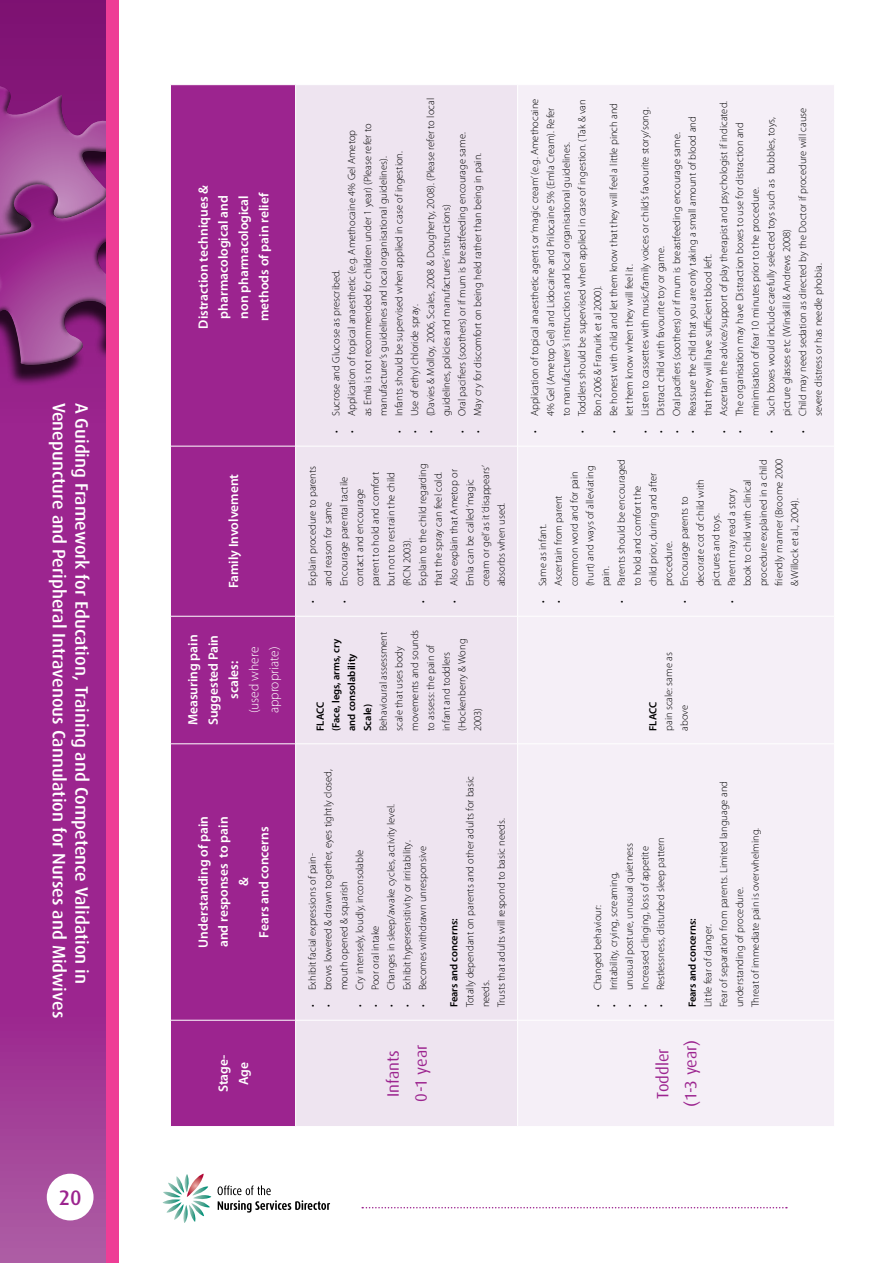
<style>
.page{position:relative;width:893px;height:1263px;background:#fff}
.page>*{position:absolute;margin:0;border:0;box-sizing:border-box;transform-origin:0 0}
.t1{font:500 21px "Dax";color:#9c248f}
.t2{font:500 18px "Dax";color:#fff}
.t3{font:16.5px/28.3px "Dax";color:#9c248f;text-align:center}
.t4{font:600 13.5px/20.2px "Myriad Pro";color:#fff;text-align:center}
.t5{font:300 13.5px/20.2px "Myriad Pro";color:#fff}
.t6{font:300 10.5px/15.8px "Myriad Pro";color:#000}
.t7{font:600 10.5px/15.8px "Myriad Pro";color:#000}
</style>
<div class="page">
<svg style="left:163px;top:1174px;width:48px;height:49px"></svg>
<svg style="left:218px;top:1185px;width:112px;height:27px"></svg>
<svg style="left:362px;top:1207px;width:425px;height:1px"></svg>
<svg style="left:0;top:0;width:106px;height:1263px;background:#9b2a8f"></svg>
<div style="left:0;top:190px;width:106px;height:196px;background:#000;opacity:.75"></div>
<svg style="left:0;top:83px;width:106px;height:99px;background:#994190"></svg>
<div style="left:0;top:182px;width:106px;height:185px;background:#fff;opacity:.75"></div>
<div style="left:0;top:186px;width:106px;height:181px;background:#000;opacity:.75"></div>
<div style="left:47px;top:1174px;width:47px;height:46px;background:#fff;border-radius:50%"></div>
<div style="left:106px;top:0;width:13px;height:1263px;background:#ee3d96"></div>
<div style="left:171px;top:85px;width:124px;height:1041px;background:#9c248f"></div>
<div style="left:296px;top:85px;width:221px;height:1041px;background:#eee4f0"></div>
<div style="left:518px;top:85px;width:316px;height:1041px;background:#f5eff7"></div>
<hr style="left:171px;top:1020px;width:124px;height:1px;background:#fff">
<hr style="left:171px;top:743px;width:124px;height:1px;background:#fff">
<hr style="left:171px;top:616px;width:124px;height:1px;background:#fff">
<hr style="left:171px;top:446px;width:124px;height:1px;background:#fff">
<hr style="left:296px;top:1020px;width:221px;height:1px;background:#fff">
<hr style="left:296px;top:743px;width:221px;height:1px;background:#fff">
<hr style="left:296px;top:616px;width:221px;height:1px;background:#fff">
<hr style="left:296px;top:446px;width:221px;height:1px;background:#fff">
<hr style="left:518px;top:1020px;width:316px;height:1px;background:#fff">
<hr style="left:518px;top:743px;width:316px;height:1px;background:#fff">
<hr style="left:518px;top:616px;width:316px;height:1px;background:#fff">
<hr style="left:518px;top:446px;width:316px;height:1px;background:#fff">
<h2 class="t2" style="left:69px;top:403px;width:617px;rotate:90deg">Venepuncture and Peripheral Intravenous Cannulation for Nurses and Midwives</h2>
<h2 class="t2" style="left:92px;top:403px;width:583px;rotate:90deg">A Guiding Framework for Education, Training and Competence Validation in</h2>
<h1 class="t1" style="left:59px;top:1186px;width:24px">20</h1>
<p class="t4" style="left:193px;top:329px;width:145px;rotate:-90deg">Distraction techniques &amp; pharmacological and non pharmacological methods of pain relief</p>
<p class="t4" style="left:223px;top:588px;width:116px;rotate:-90deg">Family Involvement</p>
<p class="t4" style="left:183px;top:725px;width:92px;rotate:-90deg">Measuring pain<br>Suggested Pain scales:</p>
<p class="t5" style="left:244px;top:713px;width:68px;rotate:-90deg">(used where appropriate)</p>
<p class="t4" style="left:193px;top:948px;width:133px;rotate:-90deg">Understanding of pain and responses to pain &amp;<br>Fears and concerns</p>
<p class="t4" style="left:213px;top:1092px;width:39px;rotate:-90deg">Stage-<br>Age</p>
<p class="t6" style="left:423px;top:416px;width:320px;text-indent:-17px;rotate:-90deg">• (Davies &amp; Molloy, 2006, Scales, 2008 &amp; Dougherty, 2008). (Please refer to local guidelines, policies and manufactures’ instructions)</p>
<p class="t6" style="left:344px;top:416px;width:294px;text-indent:-17px;rotate:-90deg">• Application of topical anaesthetic (e.g. Amethocaine 4% Gel Ametop as Emla is not recommended for children under 1 year) (Please refer to manufacturer’s guidelines and local organisational guidelines).</p>
<p class="t6" style="left:454px;top:433px;width:302px;rotate:-90deg">• Oral pacifiers (soothers) or if mum is breastfeeding encourage same.</p>
<p class="t6" style="left:391px;top:433px;width:284px;rotate:-90deg">• Infants should be supervised when applied in case of ingestion.</p>
<p class="t6" style="left:470px;top:433px;width:282px;rotate:-90deg">• May cry for discomfort on being held rather than being in pain.</p>
<p class="t6" style="left:328px;top:433px;width:165px;rotate:-90deg">• Sucrose and Glucose as prescribed.</p>
<p class="t6" style="left:407px;top:433px;width:130px;rotate:-90deg">• Use of ethyl chloride spray.</p>
<p class="t6" style="left:304px;top:586px;width:122px;text-indent:-17px;rotate:-90deg">• Explain procedure to parents and reason for same</p>
<p class="t6" style="left:336px;top:586px;width:116px;text-indent:-17px;rotate:-90deg">• Encourage parental tactile contact and encourage parent to hold and comfort but not to restrain the child (RCN 2003).</p>
<p class="t6" style="left:415px;top:586px;width:125px;text-indent:-17px;rotate:-90deg">• Explain to the child regarding that the spray can feel cold.</p>
<p class="t6" style="left:446px;top:586px;width:123px;text-indent:-17px;rotate:-90deg">• Also explain that Ametop or<br>Emla can be called‘magic cream or gel’ as it‘disappears’ absorbs when used.</p>
<p class="t7" style="left:312px;top:731px;width:93px;rotate:-90deg">FLACC<br>(Face, legs, arms, cry and consolability<br>Scale)</p>
<p class="t6" style="left:375px;top:731px;width:103px;rotate:-90deg">Behavioural assessment scale that uses body movements and sounds to assess: the pain of infant and toddlers (Hockenberry &amp; Wong<br>2003)</p>
<p class="t6" style="left:320px;top:990px;width:223px;text-indent:-17px;rotate:-90deg">• brows lowered &amp; drawn together, eyes tightly closed, mouth opened &amp; squarish</p>
<p class="t6" style="left:352px;top:1007px;width:159px;rotate:-90deg">• Cry intensely, loudly, inconsolable</p>
<p class="t6" style="left:304px;top:1007px;width:156px;rotate:-90deg">• Exhibit facial expressions of pain-</p>
<p class="t6" style="left:367px;top:1007px;width:84px;rotate:-90deg">• Poor oral intake</p>
<p class="t6" style="left:383px;top:1007px;width:205px;rotate:-90deg">• Changes in sleep/awake cycles, activity level.</p>
<p class="t6" style="left:399px;top:1007px;width:168px;rotate:-90deg">• Exhibit hypersensitivity or irritability.</p>
<p class="t6" style="left:415px;top:1007px;width:163px;rotate:-90deg">• Becomes withdrawn unresponsive</p>
<h3 class="t3" style="left:379px;top:1102px;width:58px;rotate:-90deg">Infants<br>0-1 year</h3>
<p class="t7" style="left:446px;top:1007px;width:90px;rotate:-90deg">Fears and concerns:</p>
<p class="t6" style="left:462px;top:1007px;width:233px;rotate:-90deg">Totally dependant on parents and other adults for basic needs.<br>Trusts that adults will respond to basic needs.</p>
<p class="t6" style="left:527px;top:416px;width:319px;text-indent:-17px;rotate:-90deg">• Application of topical anaesthetic agents or‘magic cream’(e.g. Amethocaine<br>4% Gel (Ametop Gel) and Lidocaine and Prilocaine 5% (Emla Cream). Refer to manufacturer’s instructions and local organisational guidelines.</p>
<p class="t6" style="left:574px;top:416px;width:319px;text-indent:-17px;rotate:-90deg">• Toddlers should be supervised when applied in case of ingestion. (Tak &amp; van<br>Bon 2006 &amp; Franuirk et al 2000).</p>
<p class="t6" style="left:606px;top:416px;width:315px;text-indent:-17px;rotate:-90deg">• Be honest with child and let them know that they will feel a little pinch and let them know when they will feel it.</p>
<p class="t6" style="left:637px;top:433px;width:327px;rotate:-90deg">• Listen to cassettes with music/family voices or child’s favourite story/song.</p>
<p class="t6" style="left:716px;top:433px;width:334px;rotate:-90deg">• Ascertain the advice/support of play therapist and psychologist if indicated.</p>
<p class="t6" style="left:732px;top:416px;width:296px;text-indent:-17px;rotate:-90deg">• The organisation may have Distraction boxes to use for distraction and minimisation of fear 10 minutes prior to the procedure.</p>
<p class="t6" style="left:763px;top:416px;width:301px;text-indent:-17px;rotate:-90deg">• Such boxes would include carefully selected toys such as bubbles, toys, picture glasses etc (Winskill &amp; Andrews 2008)</p>
<p class="t6" style="left:795px;top:416px;width:310px;text-indent:-17px;rotate:-90deg">• Child may need sedation as directed by the Doctor if procedure will cause severe distress or has needle phobia.</p>
<p class="t6" style="left:684px;top:416px;width:301px;text-indent:-17px;rotate:-90deg">• Reassure the child that you are only taking a small amount of blood and that they will have sufficient blood left.</p>
<p class="t6" style="left:669px;top:433px;width:302px;rotate:-90deg">• Oral pacifiers (soothers) or if mum is breastfeeding encourage same.</p>
<p class="t6" style="left:653px;top:433px;width:188px;rotate:-90deg">• Distract child with favourite toy or game.</p>
<p class="t6" style="left:535px;top:603px;width:81px;rotate:-90deg">• Same as infant.</p>
<p class="t6" style="left:724px;top:586px;width:129px;text-indent:-17px;rotate:-90deg">• Parent may read a story<br>book to child with clinical procedure explained in a child friendly manner (Broome 2000 &amp; Willock et al., 2004).</p>
<p class="t6" style="left:550px;top:586px;width:122px;text-indent:-17px;rotate:-90deg">• Ascertain from parent common word and for pain (hurt) and ways of alleviating pain.</p>
<p class="t6" style="left:613px;top:586px;width:129px;text-indent:-17px;rotate:-90deg">• Parents should be encouraged to hold and comfort the<br>child prior, during and after procedure.</p>
<p class="t6" style="left:676px;top:586px;width:109px;text-indent:-17px;rotate:-90deg">• Encourage parents to decorate cot of child with pictures and toys.</p>
<p class="t7" style="left:645px;top:731px;width:31px;rotate:-90deg">FLACC</p>
<p class="t6" style="left:661px;top:731px;width:80px;rotate:-90deg">pain scale: same as above</p>
<p class="t6" style="left:621px;top:1007px;width:166px;rotate:-90deg">• unusual posture, unusual quietness</p>
<p class="t6" style="left:637px;top:1007px;width:163px;rotate:-90deg">• Increased clinging, loss of appetite</p>
<p class="t6" style="left:653px;top:1007px;width:172px;rotate:-90deg">• Restlessness, disturbed sleep pattern</p>
<p class="t6" style="left:606px;top:1007px;width:137px;rotate:-90deg">• Irritability, crying, screaming,</p>
<p class="t6" style="left:590px;top:1007px;width:104px;rotate:-90deg">• Changed behaviour:</p>
<p class="t7" style="left:684px;top:1007px;width:90px;rotate:-90deg">Fears and concerns:</p>
<p class="t6" style="left:700px;top:1007px;width:228px;rotate:-90deg">Little fear of danger.<br>Fear of separation from parents. Limited language and understanding of procedure.<br>Threat of immediate pain is overwhelming.</p>
<h3 class="t3" style="left:649px;top:1107px;width:69px;rotate:-90deg">Toddler (1-3 year)</h3>
</div>
